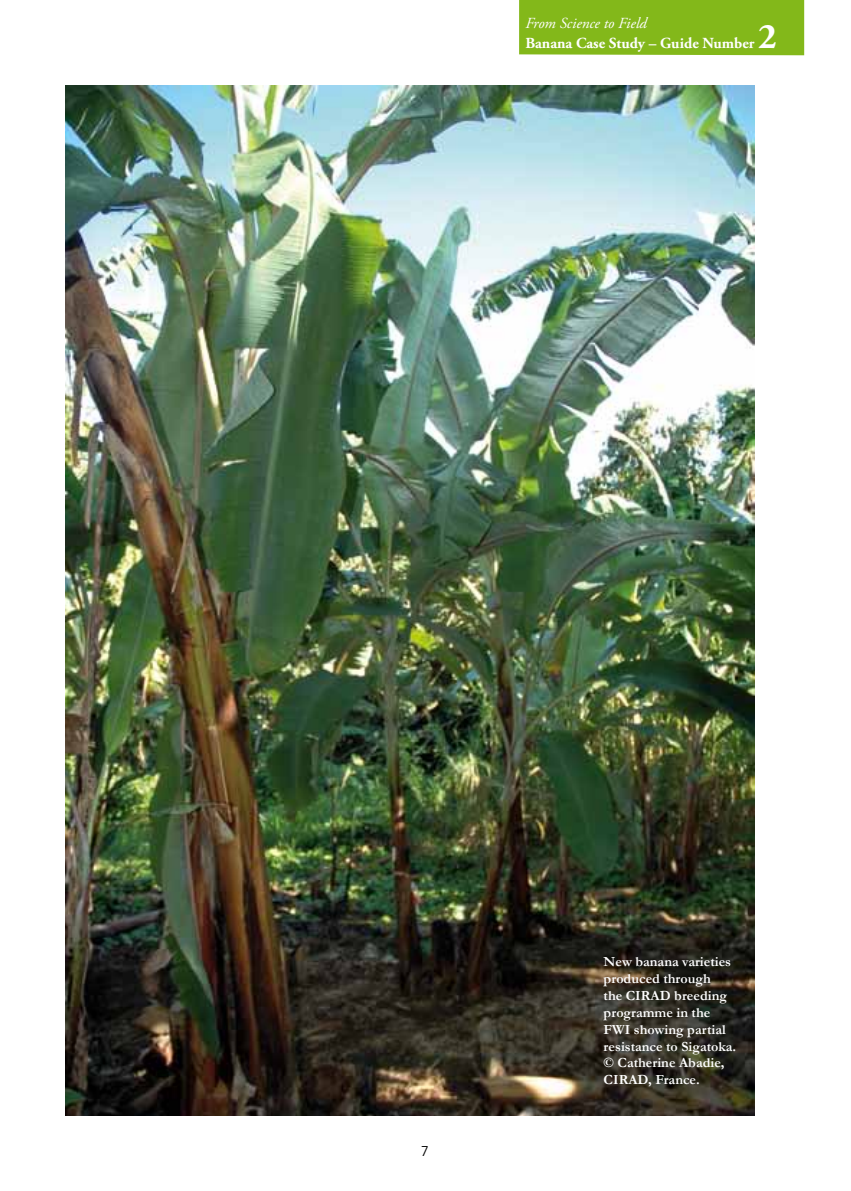
<style>
.page{position:relative;width:851px;height:1191px;background:#fff}
.page>*{position:absolute;margin:0;border:0;box-sizing:border-box;transform-origin:0 0}
.t1{font:700 36px "Adobe Garamond Pro";color:#fff}
.t2{font:700 15.4px "Adobe Garamond Pro";color:#fff}
.t3{font:italic 15.4px "Adobe Garamond Pro";color:#fff}
.t4{font:700 14px/16.8px "Garamond";color:#fff}
.t5{font:14px "Avenir";color:#000}
</style>
<div class="page">
<img style="left:65px;top:85px;width:689px;height:1030px">
<div style="left:519px;top:0;width:285px;height:55px;background:#83b81a"></div>
<p class="t3" style="left:525px;top:14px;width:123px">From Science to Field</p>
<p class="t2" style="left:525px;top:34px;width:231px">Banana Case Study – Guide Number</p>
<h1 class="t1" style="left:758px;top:16px;width:20px">2</h1>
<p class="t5" style="left:421px;top:1143px;width:9px">7</p>
<p class="t4" style="left:603px;top:953px;width:134px">New banana varieties produced through<br>the CIRAD breeding programme in the<br>FWI showing partial resistance to Sigatoka. © Catherine Abadie,<br>CIRAD, France.</p>
</div>
